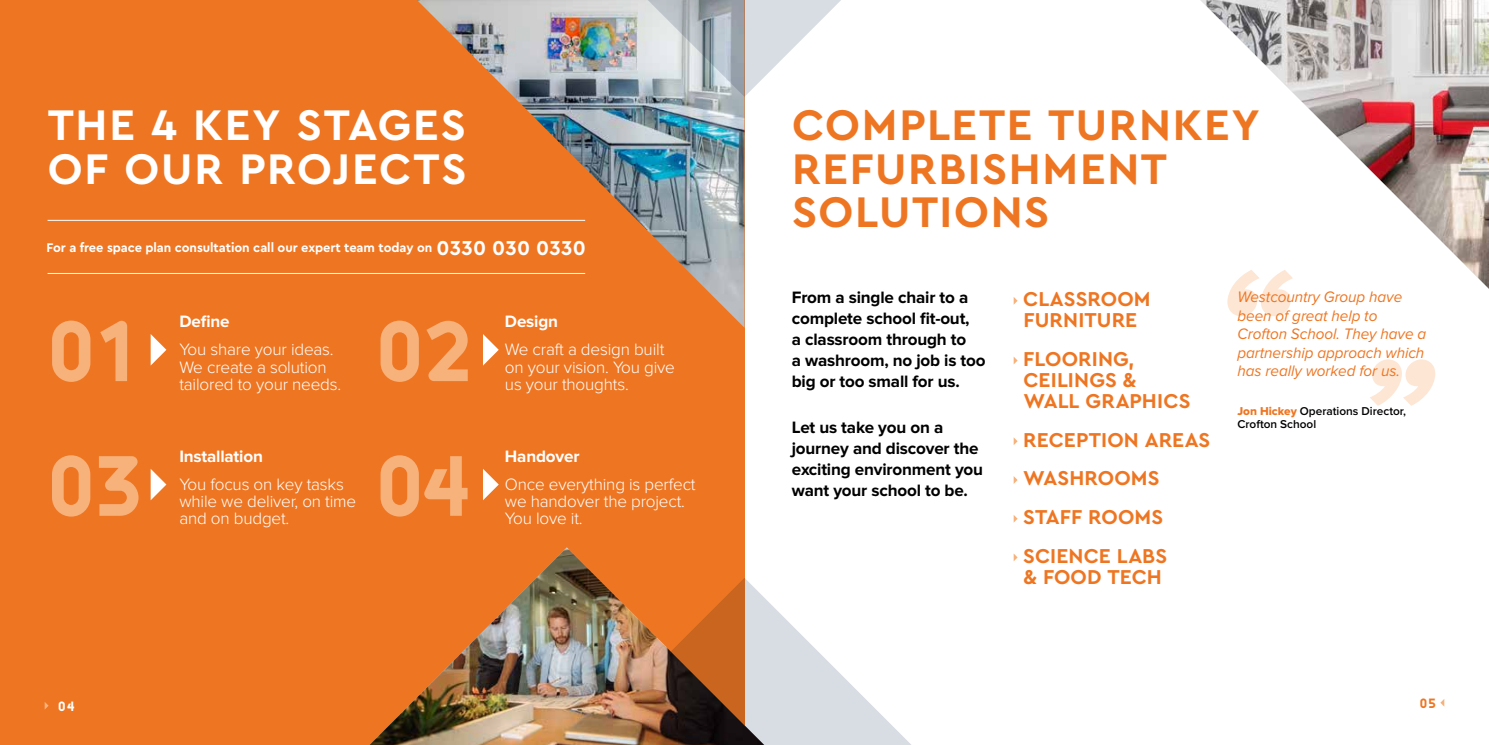
<style>
.page{position:relative;width:1489px;height:745px;background:#fff}
.page>*{position:absolute;margin:0;border:0;box-sizing:border-box;transform-origin:0 0}
.t1{font:700 85.75px/134.5px "Havelock Titling";letter-spacing:-.19em;color:#f7b17b}
.t2{font:700 44.75px/43.2px "Cera GR";letter-spacing:.035em;color:#ee7622}
.t3{font:700 44.75px/43.2px "Cera GR";letter-spacing:.04em;color:#fff}
.t4{font:700 21px/21px "Cera GR";letter-spacing:.005em;color:#ee7622}
.t5{font:300 17px/17.1px "Proxima Nova";letter-spacing:-.01em;color:#fff}
.t6{font:700 17px/21px "Proxima Nova";letter-spacing:-.01em;color:#000}
.t7{font:700 17px "Proxima Nova";letter-spacing:-.01em;color:#fff}
.t8{font:italic 15.75px/18.4px "Proxima Nova";letter-spacing:-.005em;color:#ee7622}
.t9{font:700 13.5px "Havelock Titling";color:#fff}
.t10{font:700 13.5px "Havelock Titling";color:#ee7622}
.t11{font:700 13.12px "Cera GR";letter-spacing:-.005em;color:#fff}
.t12{font:600 11.75px/13.1px "Proxima Nova";color:#000}
.s1{font-size:21px}
.s2{font-family:"Proxima Nova Extrabld";font-weight:400;color:#ee7622}
</style>
<div class="page">
<div style="left:0;top:0;width:744px;height:744px;background:#ee7622"></div>
<svg style="left:764px;top:598px;width:146px;height:146px;fill:#dadee4"></svg>
<hr style="left:48px;top:220px;width:537px;height:1px;background:#fff">
<hr style="left:48px;top:273px;width:537px;height:1px;background:#fff">
<svg style="left:1013px;top:297px;width:4px;height:7px"></svg>
<svg style="left:1013px;top:356px;width:4px;height:8px"></svg>
<svg style="left:1013px;top:437px;width:4px;height:8px"></svg>
<svg style="left:1013px;top:476px;width:4px;height:7px"></svg>
<svg style="left:1013px;top:515px;width:4px;height:7px"></svg>
<svg style="left:1013px;top:553px;width:4px;height:8px"></svg>
<img style="left:370px;top:547px;width:394px;height:197px">
<img style="left:1200px;top:0;width:288px;height:288px">
<img style="left:417px;top:0;width:327px;height:327px">
<svg style="left:594px;top:0;width:247px;height:97px"></svg>
<svg style="left:45px;top:702px;width:4px;height:7px"></svg>
<svg style="left:1440px;top:699px;width:4px;height:7px"></svg>
<svg style="left:151px;top:334px;width:15px;height:31px"></svg>
<svg style="left:151px;top:469px;width:15px;height:31px"></svg>
<svg style="left:483px;top:334px;width:15px;height:31px"></svg>
<svg style="left:483px;top:469px;width:15px;height:31px"></svg>
<svg style="left:1370px;top:359px;width:64px;height:46px"></svg>
<svg style="left:1227px;top:269px;width:65px;height:47px"></svg>
<h2 class="t3" style="left:48px;top:104px;width:420px">THE 4 KEY STAGES<br>OF OUR PROJECTS</h2>
<p class="t11" style="left:47px;top:240px;width:540px">For a free space plan consultation call our expert team today on <span class="s1">0330 030 0330</span></p>
<p class="t7" style="left:179px;top:311px;width:52px">Define</p>
<p class="t5" style="left:179px;top:341px;width:163px">You share your ideas.<br>We create a solution tailored to your needs.</p>
<h1 class="t1" style="left:39px;top:274px;width:112px">01<br>03</h1>
<h1 class="t1" style="left:367px;top:274px;width:113px">02<br>04</h1>
<p class="t7" style="left:179px;top:446px;width:85px">Installation</p>
<p class="t5" style="left:179px;top:476px;width:178px">You focus on key tasks while we deliver, on time and on budget.</p>
<p class="t7" style="left:505px;top:311px;width:55px">Design</p>
<p class="t5" style="left:505px;top:341px;width:171px">We craft a design built on your vision. You give us your thoughts.</p>
<p class="t7" style="left:505px;top:446px;width:76px">Handover</p>
<p class="t5" style="left:505px;top:476px;width:192px">Once everything is perfect we handover the project.<br>You love it.</p>
<h2 class="t2" style="left:792px;top:104px;width:469px">COMPLETE TURNKEY<br>REFURBISHMENT<br>SOLUTIONS</h2>
<p class="t6" style="left:791px;top:287px;width:195px">From a single chair to a complete school fit-out,<br>a classroom through to<br>a washroom, no job is too big or too small for us.</p>
<p class="t6" style="left:791px;top:416px;width:193px">Let us take you on a journey and discover the exciting environment you want your school to be.</p>
<p class="t4" style="left:1023px;top:288px;width:129px">CLASSROOM<br>FURNITURE</p>
<p class="t4" style="left:1023px;top:348px;width:169px">FLOORING,<br>CEILINGS &amp;<br>WALL GRAPHICS</p>
<p class="t4" style="left:1023px;top:420px;width:188px;line-height:38.6px">RECEPTION AREAS<br>WASHROOMS<br>STAFF ROOMS<br>SCIENCE LABS</p>
<p class="t4" style="left:1023px;top:566px;width:140px">&amp; FOOD TECH</p>
<p class="t8" style="left:1237px;top:288px;width:190px">Westcountry Group have been of great help to<br>Crofton School. They have a partnership approach which has really worked for us.</p>
<p class="t12" style="left:1237px;top:404px;width:170px"><span class="s2">Jon Hickey</span> Operations Director,<br>Crofton School</p>
<p class="t9" style="left:57px;top:694px;width:20px">04</p>
<p class="t10" style="left:1418px;top:691px;width:20px">05</p>
</div>
